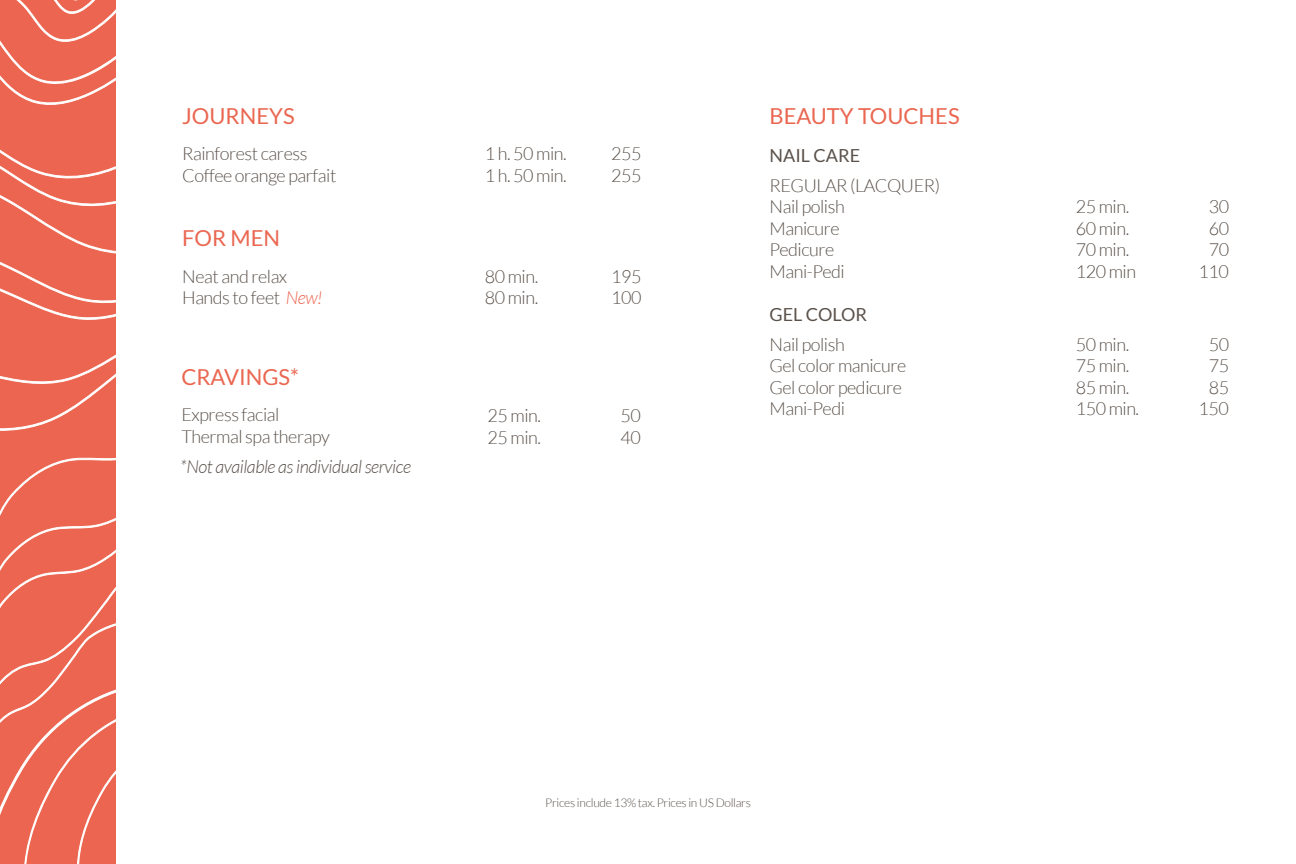
<style>
.page{position:relative;width:1296px;height:864px;background:#fff}
.page>*{position:absolute;margin:0;border:0;box-sizing:border-box;transform-origin:0 0}
.t1{font:22px "Lato";color:#ea6751}
.t2{font:300 18px/21.6px "Lato";letter-spacing:-.025em;color:#5a514a}
.t3{font:italic 300 18px "Lato";letter-spacing:-.025em;color:#595149}
.t4{font:18px "Lato";color:#5a514a}
.t5{font:300 12px "Lato";letter-spacing:-.025em;color:#5a514a}
.s1{font-style:italic;color:#ec6550}
</style>
<div class="page">
<svg style="left:1px;top:0;width:115px;height:336px;background:#ed6f5c"></svg>
<svg style="left:1px;top:336px;width:115px;height:83px;background:#ec6d59"></svg>
<svg style="left:1px;top:419px;width:115px;height:55px;background:#ec6d59"></svg>
<svg style="left:1px;top:474px;width:115px;height:106px;background:#ec6c59"></svg>
<svg style="left:1px;top:580px;width:115px;height:284px;background:#ed6d59"></svg>
<p class="t1" style="left:182px;top:104px;width:114px">JOURNEYS</p>
<p class="t2" style="left:182px;top:143px;width:156px">Rainforest caress<br>Coffee orange parfait</p>
<p class="t1" style="left:182px;top:226px;width:100px">FOR MEN</p>
<p class="t2" style="left:182px;top:265px;width:142px">Neat and relax<br>Hands to feet <span class="s1">New!</span></p>
<p class="t1" style="left:181px;top:365px;width:119px">CRAVINGS*</p>
<p class="t2" style="left:181px;top:404px;width:150px">Express facial<br>Thermal spa therapy</p>
<p class="t3" style="left:180px;top:457px;width:232px">*Not available as individual service</p>
<p class="t2" style="left:485px;top:143px;width:83px">1 h. 50 min.</p>
<p class="t2" style="left:611px;top:143px;width:32px">255</p>
<p class="t2" style="left:485px;top:165px;width:83px">1 h. 50 min.</p>
<p class="t2" style="left:611px;top:165px;width:32px">255</p>
<p class="t2" style="left:485px;top:265px;width:55px">80 min.</p>
<p class="t2" style="left:611px;top:265px;width:32px">195</p>
<p class="t2" style="left:485px;top:287px;width:55px">80 min.</p>
<p class="t2" style="left:611px;top:287px;width:32px">100</p>
<p class="t2" style="left:488px;top:405px;width:55px">25 min.</p>
<p class="t2" style="left:621px;top:405px;width:22px">50</p>
<p class="t2" style="left:488px;top:426px;width:55px">25 min.</p>
<p class="t2" style="left:621px;top:426px;width:22px">40</p>
<p class="t1" style="left:770px;top:104px;width:192px">BEAUTY TOUCHES</p>
<p class="t4" style="left:770px;top:145px;width:92px">NAIL CARE</p>
<p class="t2" style="left:770px;top:174px;width:172px">REGULAR (LACQUER)<br>Nail polish<br>Manicure<br>Pedicure<br>Mani-Pedi</p>
<p class="t4" style="left:770px;top:304px;width:99px">GEL COLOR</p>
<p class="t2" style="left:770px;top:333px;width:138px">Nail polish<br>Gel color manicure<br>Gel color pedicure<br>Mani-Pedi</p>
<p class="t2" style="left:1076px;top:196px;width:55px">25 min.</p>
<p class="t2" style="left:1209px;top:196px;width:22px">30</p>
<p class="t2" style="left:1076px;top:218px;width:55px">60 min.</p>
<p class="t2" style="left:1209px;top:218px;width:22px">60</p>
<p class="t2" style="left:1076px;top:239px;width:55px">70 min.</p>
<p class="t2" style="left:1209px;top:239px;width:22px">70</p>
<p class="t2" style="left:1076px;top:261px;width:62px">120 min</p>
<p class="t2" style="left:1199px;top:261px;width:32px">110</p>
<p class="t2" style="left:1076px;top:333px;width:55px">50 min.</p>
<p class="t2" style="left:1209px;top:333px;width:22px">50</p>
<p class="t2" style="left:1076px;top:355px;width:55px">75 min.</p>
<p class="t2" style="left:1209px;top:355px;width:22px">75</p>
<p class="t2" style="left:1076px;top:377px;width:55px">85 min.</p>
<p class="t2" style="left:1209px;top:377px;width:22px">85</p>
<p class="t2" style="left:1076px;top:398px;width:65px">150 min.</p>
<p class="t2" style="left:1199px;top:398px;width:32px">150</p>
<p class="t5" style="left:545px;top:796px;width:207px">Prices include 13% tax. Prices in US Dollars</p>
</div>
